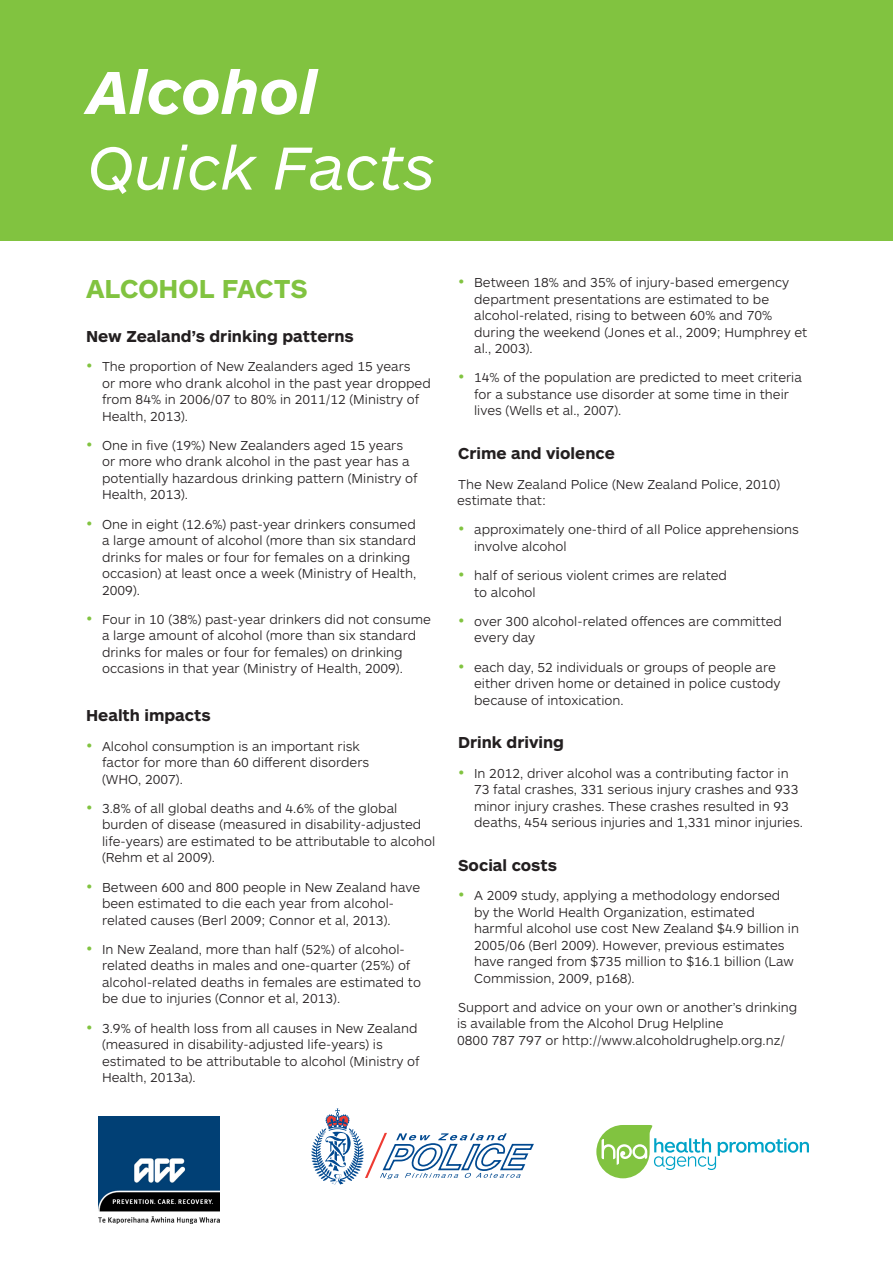
<style>
.page{position:relative;width:893px;height:1263px;background:#fff}
.page>*{position:absolute;margin:0;border:0;box-sizing:border-box;transform-origin:0 0}
.t1{font:italic 63px/75.6px "ARS Maquette Pro";color:#fff}
.Heading_2{font:700 27px "ARS Maquette Pro";letter-spacing:-.005em;color:#81c340}
.Subhead{font:700 16.5px "ARS Maquette Pro";color:#231f20}
.Body{font:300 13.5px/16.5px "ARS Maquette Pro";color:#231f20}
.s1{font-weight:700}
.s2{font-size:16.5px;color:#81c340}
</style>
<div class="page">
<div style="left:0;top:0;width:893px;height:240px;background:#81c340"></div>
<svg style="left:596px;top:1125px;width:213px;height:53px"></svg>
<img style="left:98px;top:1117px;width:122px;height:107px">
<svg style="left:311px;top:1108px;width:223px;height:76px"></svg>
<p class="t1" style="left:87px;top:51px;width:350px"><span class="s1">Alcohol<br></span>Quick Facts</p>
<p class="Heading_2" style="left:86px;top:271px;width:223px">ALCOHOL FACTS</p>
<p class="Subhead" style="left:86px;top:325px;width:269px">New Zealand’s drinking patterns</p>
<p class="Body" style="left:102px;top:357px;width:330px;text-indent:-16px"><span class="s2">•</span> The proportion of New Zealanders aged 15 years<br>or more who drank alcohol in the past year dropped from 84% in 2006/07 to 80% in 2011/12 (Ministry of Health, 2013).</p>
<p class="Body" style="left:102px;top:436px;width:317px;text-indent:-16px"><span class="s2">•</span> One in five (19%) New Zealanders aged 15 years or more who drank alcohol in the past year has a potentially hazardous drinking pattern (Ministry of Health, 2013).</p>
<p class="Body" style="left:102px;top:515px;width:316px;text-indent:-16px"><span class="s2">•</span> One in eight (12.6%) past-year drinkers consumed a large amount of alcohol (more than six standard drinks for males or four for females on a drinking occasion) at least once a week (Ministry of Health, 2009).</p>
<p class="Body" style="left:102px;top:610px;width:330px;text-indent:-16px"><span class="s2">•</span> Four in 10 (38%) past-year drinkers did not consume a large amount of alcohol (more than six standard drinks for males or four for females) on drinking occasions in that year (Ministry of Health, 2009).</p>
<p class="Subhead" style="left:86px;top:705px;width:126px">Health impacts</p>
<p class="Body" style="left:102px;top:737px;width:269px;text-indent:-16px"><span class="s2">•</span> Alcohol consumption is an important risk factor for more than 60 different disorders (WHO, 2007).</p>
<p class="Body" style="left:102px;top:799px;width:335px;text-indent:-16px"><span class="s2">•</span> 3.8% of all global deaths and 4.6% of the global burden of disease (measured in disability-adjusted life-years) are estimated to be attributable to alcohol (Rehm et al 2009).</p>
<p class="Body" style="left:102px;top:878px;width:320px;text-indent:-16px"><span class="s2">•</span> Between 600 and 800 people in New Zealand have been estimated to die each year from alcohol&shy;related causes (Berl 2009; Connor et al, 2013).</p>
<p class="Body" style="left:102px;top:940px;width:320px;text-indent:-16px"><span class="s2">•</span> In New Zealand, more than half (52%) of alcohol&shy;related deaths in males and one-quarter (25%) of alcohol-related deaths in females are estimated to be due to injuries (Connor et al, 2013).</p>
<p class="Body" style="left:102px;top:1019px;width:319px;text-indent:-16px"><span class="s2">•</span> 3.9% of health loss from all causes in New Zealand (measured in disability-adjusted life-years) is estimated to be attributable to alcohol (Ministry of Health, 2013a).</p>
<p class="Body" style="left:474px;top:274px;width:335px;text-indent:-16px"><span class="s2">•</span> Between 18% and 35% of injury-based emergency department presentations are estimated to be alcohol-related, rising to between 60% and 70% during the weekend (Jones et al., 2009; Humphrey et al., 2003).</p>
<p class="Body" style="left:474px;top:369px;width:329px;text-indent:-16px"><span class="s2">•</span> 14% of the population are predicted to meet criteria for a substance use disorder at some time in their lives (Wells et al., 2007).</p>
<p class="Subhead" style="left:458px;top:443px;width:158px">Crime and violence</p>
<p class="Body" style="left:457px;top:475px;width:325px">The New Zealand Police (New Zealand Police, 2010) estimate that:</p>
<p class="Body" style="left:474px;top:521px;width:326px;text-indent:-16px"><span class="s2">•</span> approximately one-third of all Police apprehensions involve alcohol</p>
<p class="Body" style="left:474px;top:566px;width:254px;text-indent:-16px"><span class="s2">•</span> half of serious violent crimes are related to alcohol</p>
<p class="Body" style="left:474px;top:612px;width:309px;text-indent:-16px"><span class="s2">•</span> over 300 alcohol-related offences are committed every day</p>
<p class="Body" style="left:474px;top:658px;width:308px;text-indent:-16px"><span class="s2">•</span> each day, 52 individuals or groups of people are either driven home or detained in police custody because of intoxication.</p>
<p class="Subhead" style="left:458px;top:732px;width:107px">Drink driving</p>
<p class="Body" style="left:474px;top:764px;width:330px;text-indent:-16px"><span class="s2">•</span> In 2012, driver alcohol was a contributing factor in 73 fatal crashes, 331 serious injury crashes and 933 minor injury crashes. These crashes resulted in 93 deaths, 454 serious injuries and 1,331 minor injuries.</p>
<p class="Subhead" style="left:458px;top:854px;width:101px">Social costs</p>
<p class="Body" style="left:474px;top:886px;width:326px;text-indent:-16px"><span class="s2">•</span> A 2009 study, applying a methodology endorsed by the World Health Organization, estimated harmful alcohol use cost New Zealand $4.9 billion in 2005/06 (Berl 2009). However, previous estimates have ranged from $735 million to $16.1 billion (Law Commission, 2009, p168).</p>
<p class="Body" style="left:457px;top:998px;width:342px">Support and advice on your own or another’s drinking is available from the Alcohol Drug Helpline<br>0800 787 797 or http://www.alcoholdrughelp.org.nz/</p>
</div>
